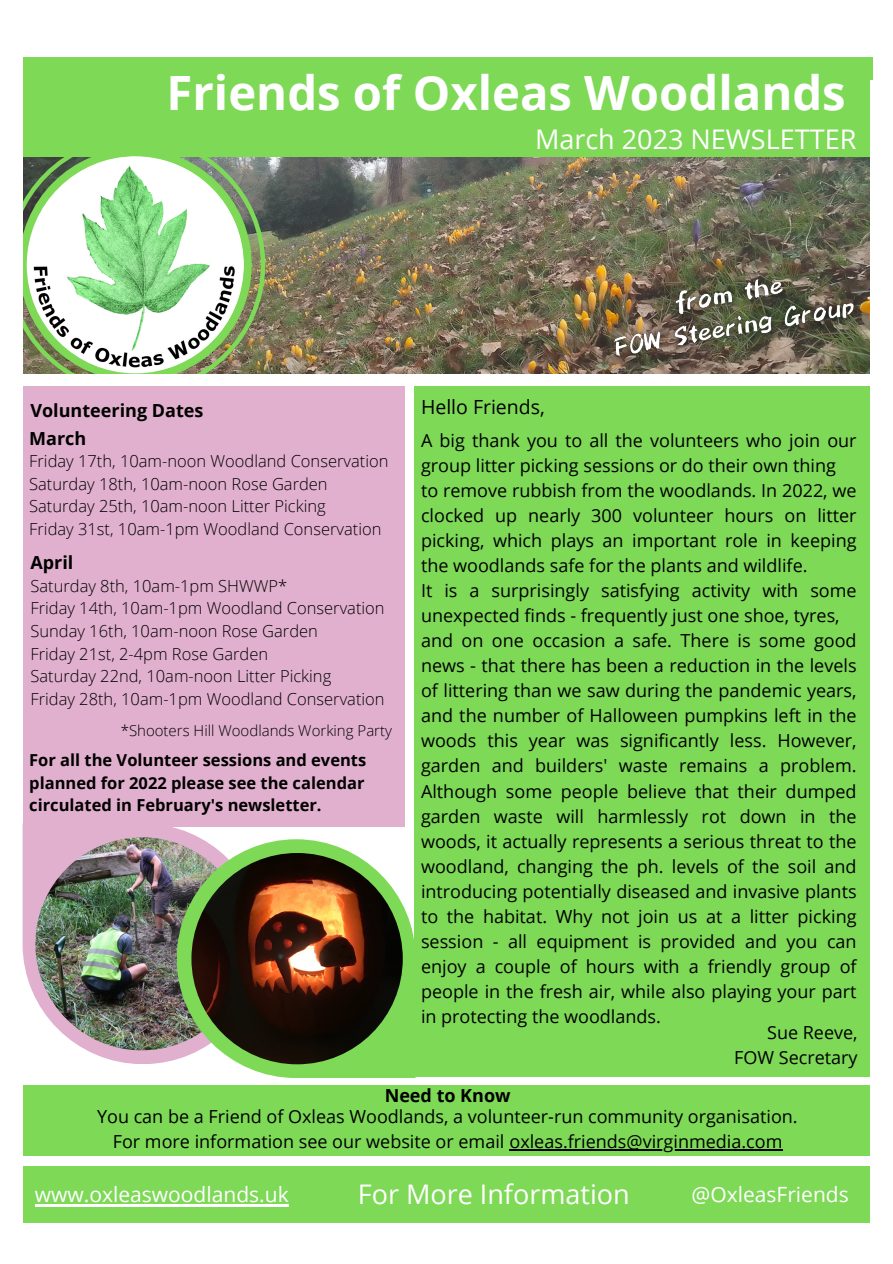
<style>
.page{position:relative;width:893px;height:1264px;background:#fff}
.page>*{position:absolute;margin:0;border:0;box-sizing:border-box;transform-origin:0 0}
.t1{font:700 47.25px "Open Sans";color:#fff}
.t2{font:27px "Open Sans";color:#fff}
.t3{font:21px "Open Sans";color:#fff}
.t4{font:19.5px "Open Sans";color:#000}
.t5{font:18px/25px "Open Sans";color:#000}
.t6{font:700 18px "Open Sans";color:#000}
.t7{font:300 16.5px "Open Sans";color:#000}
.t8{font:700 16.5px/22.5px "Open Sans";color:#000;text-align:justify}
.t9{font:300 15px "Open Sans";color:#000}
</style>
<div class="page">
<div style="left:21px;top:57px;width:851px;height:101px;background:#7ed957"></div>
<img style="left:265px;top:158px;width:605px;height:216px">
<div style="left:21px;top:1165px;width:850px;height:57px;background:#7ed957"></div>
<div style="left:414px;top:386px;width:457px;height:695px;background:#7ed957"></div>
<img style="left:23px;top:157px;width:242px;height:217px">
<div style="left:19px;top:148px;width:233px;height:233px;background:#7ed957;border-radius:50%"></div>
<div style="left:23px;top:386px;width:382px;height:440px;background:#e1b0ce"></div>
<img style="left:594px;top:249px;width:275px;height:123px">
<div style="left:21px;top:1084px;width:850px;height:71px;background:#7ed957"></div>
<hr style="left:509px;top:1149px;width:273px;height:1px;background:#000">
<div style="left:870px;top:80px;width:22px;height:1183px;background:#fff"></div>
<img style="left:27px;top:156px;width:217px;height:217px;border-radius:50%">
<div style="left:0;top:43px;width:23px;height:1192px;background:#fff"></div>
<div style="left:15px;top:1077px;width:862px;height:7px;background:#fff"></div>
<div style="left:15px;top:375px;width:862px;height:11px;background:#fff"></div>
<svg style="left:23px;top:826px;width:240px;height:238px;fill:#e1b0ce"></svg>
<img style="left:35px;top:837px;width:213px;height:213px">
<svg style="left:177px;top:839px;width:238px;height:239px;fill:#7ed957"></svg>
<img style="left:191px;top:853px;width:212px;height:211px;border-radius:50%">
<hr style="left:35px;top:1204px;width:254px;height:2px;background:#fff">
<p class="t1" style="left:166px;top:59px;width:680px">Friends of Oxleas Woodlands</p>
<p class="t2" style="left:535px;top:120px;width:323px">March 2023 NEWSLETTER</p>
<p class="t6" style="left:30px;top:398px;width:174px">Volunteering Dates</p>
<p class="t6" style="left:29px;top:425px;width:59px">March</p>
<p class="t7" style="left:29px;top:449px;width:361px">Friday 17th, 10am-noon Woodland Conservation</p>
<p class="t7" style="left:29px;top:472px;width:300px">Saturday 18th, 10am-noon Rose Garden</p>
<p class="t7" style="left:29px;top:494px;width:298px">Saturday 25th, 10am-noon Litter Picking</p>
<p class="t7" style="left:29px;top:517px;width:353px">Friday 31st, 10am-1pm Woodland Conservation</p>
<p class="t6" style="left:30px;top:550px;width:44px">April</p>
<p class="t7" style="left:30px;top:574px;width:258px">Saturday 8th, 10am-1pm SHWWP*</p>
<p class="t7" style="left:30px;top:597px;width:356px">Friday 14th, 10am-1pm Woodland Conservation</p>
<p class="t7" style="left:30px;top:619px;width:289px">Sunday 16th, 10am-noon Rose Garden</p>
<p class="t7" style="left:30px;top:642px;width:239px">Friday 21st, 2-4pm Rose Garden</p>
<p class="t7" style="left:30px;top:664px;width:302px">Saturday 22nd, 10am-noon Litter Picking</p>
<p class="t7" style="left:30px;top:687px;width:356px">Friday 28th, 10am-1pm Woodland Conservation</p>
<p class="t9" style="left:121px;top:719px;width:273px">*Shooters Hill Woodlands Working Party</p>
<p class="t8" style="left:29px;top:748px;width:338px">For all the Volunteer sessions and events planned for 2022 please see the calendar circulated in February's newsletter.</p>
<p class="t4" style="left:421px;top:393px;width:125px">Hello Friends,</p>
<p class="t5" style="left:421px;top:428px;width:437px">A big thank you to all the volunteers who join our group litter picking sessions or do their own thing</p>
<p class="t5" style="left:421px;top:478px;width:437px;text-align:justify">to remove rubbish from the woodlands. In 2022, we clocked up nearly 300 volunteer hours on litter picking, which plays an important role in keeping the woodlands safe for the plants and wildlife.</p>
<p class="t5" style="left:421px;top:578px;width:437px">It is a surprisingly satisfying activity with some unexpected finds - frequently just one shoe, tyres,</p>
<p class="t5" style="left:421px;top:628px;width:437px;text-align:justify">and on one occasion a safe. There is some good news - that there has been a reduction in the levels of littering than we saw during the pandemic years, and the number of Halloween pumpkins left in the woods this year was significantly less. However, garden and builders' waste remains a problem.<br>Although some people believe that their dumped garden waste will harmlessly rot down in the woods, it actually represents a serious threat to the woodland, changing the ph. levels of the soil and introducing potentially diseased and invasive plants to the habitat. Why not join us at a litter picking session - all equipment is provided and you can enjoy a couple of hours with a friendly group of people in the fresh air, while also playing your part in protecting the woodlands.</p>
<p class="t5" style="left:767px;top:1019px;width:92px">Sue Reeve,</p>
<p class="t5" style="left:734px;top:1044px;width:125px">FOW Secretary</p>
<p class="t6" style="left:385px;top:1082px;width:127px">Need to Know</p>
<p class="t5" style="left:97px;top:1103px;width:702px">You can be a Friend of Oxleas Woodlands, a volunteer-run community organisation.</p>
<p class="t5" style="left:113px;top:1128px;width:671px">For more information see our website or email oxleas.friends@virginmedia.com</p>
<p class="t3" style="left:35px;top:1179px;width:255px">www.oxleaswoodlands.uk</p>
<p class="t2" style="left:358px;top:1175px;width:273px">For More Information</p>
<p class="t3" style="left:691px;top:1179px;width:159px">@OxleasFriends</p>
</div>
